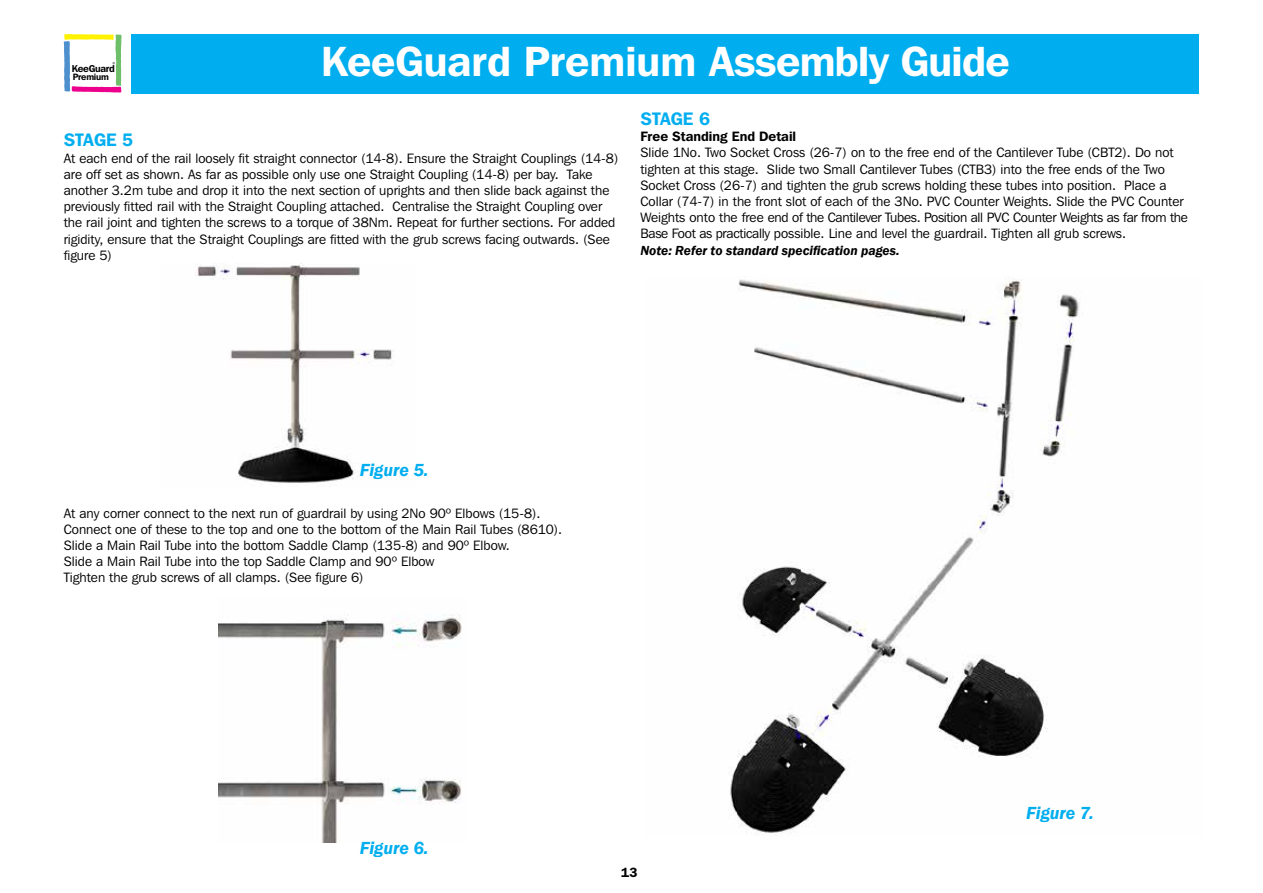
<style>
.page{position:relative;width:1263px;height:893px;background:#fff}
.page>*{position:absolute;margin:0;border:0;box-sizing:border-box;transform-origin:0 0}
.t1{font:600 42px "Franklin Gothic IT Cby BT";letter-spacing:-.005em;color:#fff}
.t2{font:italic 600 18px "Franklin Gothic";color:#00aeef}
.t3{font:600 18px "Franklin Gothic IT Cby BT";color:#00aeef}
.t4{font:13.5px/16.2px "Franklin Gothic IT Cby BT";color:#000}
.t5{font:italic 600 13.5px "Franklin Gothic";color:#000}
.t6{font:600 13.5px "Franklin Gothic IT Cby BT";color:#000}
.t7{font:600 13.5px "ITC Franklin Gothic Std";color:#000}
.t8{font:600 9.9px "Franklin Gothic IT Cby BT";letter-spacing:-.025em;color:#000}
.t9{font:600 9.15px "Franklin Gothic IT Cby BT";letter-spacing:-.025em;color:#000}
</style>
<div class="page">
<div style="left:131px;top:34px;width:1068px;height:60px;background:#00aeef"></div>
<svg style="left:64px;top:34px;width:58px;height:59px"></svg>
<img style="left:219px;top:614px;width:243px;height:229px">
<img style="left:730px;top:278px;width:350px;height:557px">
<img style="left:195px;top:264px;width:199px;height:219px">
<p class="t8" style="left:72px;top:62px;width:45px">KeeGuard</p>
<p class="t9" style="left:73px;top:71px;width:38px">Premium</p>
<h1 class="t1" style="left:321px;top:35px;width:690px">KeeGuard Premium Assembly Guide</h1>
<h2 class="t3" style="left:64px;top:129px;width:71px">STAGE 5</h2>
<p class="t4" style="left:64px;top:150px;width:556px">At each end of the rail loosely fit straight connector (14-8). Ensure the Straight Couplings (14-8) are off set as shown. As far as possible only use one Straight Coupling (14-8) per bay. Take another 3.2m tube and drop it into the next section of uprights and then slide back against the previously fitted rail with the Straight Coupling attached. Centralise the Straight Coupling over the rail joint and tighten the screws to a torque of 38Nm. Repeat for further sections. For added rigidity, ensure that the Straight Couplings are fitted with the grub screws facing outwards. (See figure 5)</p>
<h2 class="t3" style="left:640px;top:107px;width:71px">STAGE 6</h2>
<p class="t6" style="left:640px;top:128px;width:157px">Free Standing End Detail</p>
<p class="t4" style="left:640px;top:144px;width:549px">Slide 1No. Two Socket Cross (26-7) on to the free end of the Cantilever Tube (CBT2). Do not tighten at this stage. Slide two Small Cantilever Tubes (CTB3) into the free ends of the Two Socket Cross (26-7) and tighten the grub screws holding these tubes into position. Place a Collar (74-7) in the front slot of each of the 3No. PVC Counter Weights. Slide the PVC Counter Weights onto the free end of the Cantilever Tubes. Position all PVC Counter Weights as far from the Base Foot as practically possible. Line and level the guardrail. Tighten all grub screws.</p>
<p class="t5" style="left:640px;top:241px;width:260px">Note: Refer to standard specification pages.</p>
<h2 class="t2" style="left:360px;top:458px;width:70px">Figure 5.</h2>
<p class="t4" style="left:64px;top:505px;width:500px">At any corner connect to the next run of guardrail by using 2No 90º Elbows (15-8).<br>Connect one of these to the top and one to the bottom of the Main Rail Tubes (8610).<br>Slide a Main Rail Tube into the bottom Saddle Clamp (135-8) and 90º Elbow.<br>Slide a Main Rail Tube into the top Saddle Clamp and 90º Elbow<br>Tighten the grub screws of all clamps. (See figure 6)</p>
<h2 class="t2" style="left:360px;top:836px;width:70px">Figure 6.</h2>
<h2 class="t2" style="left:1026px;top:802px;width:69px">Figure 7.</h2>
<p class="t7" style="left:621px;top:864px;width:18px">13</p>
</div>
